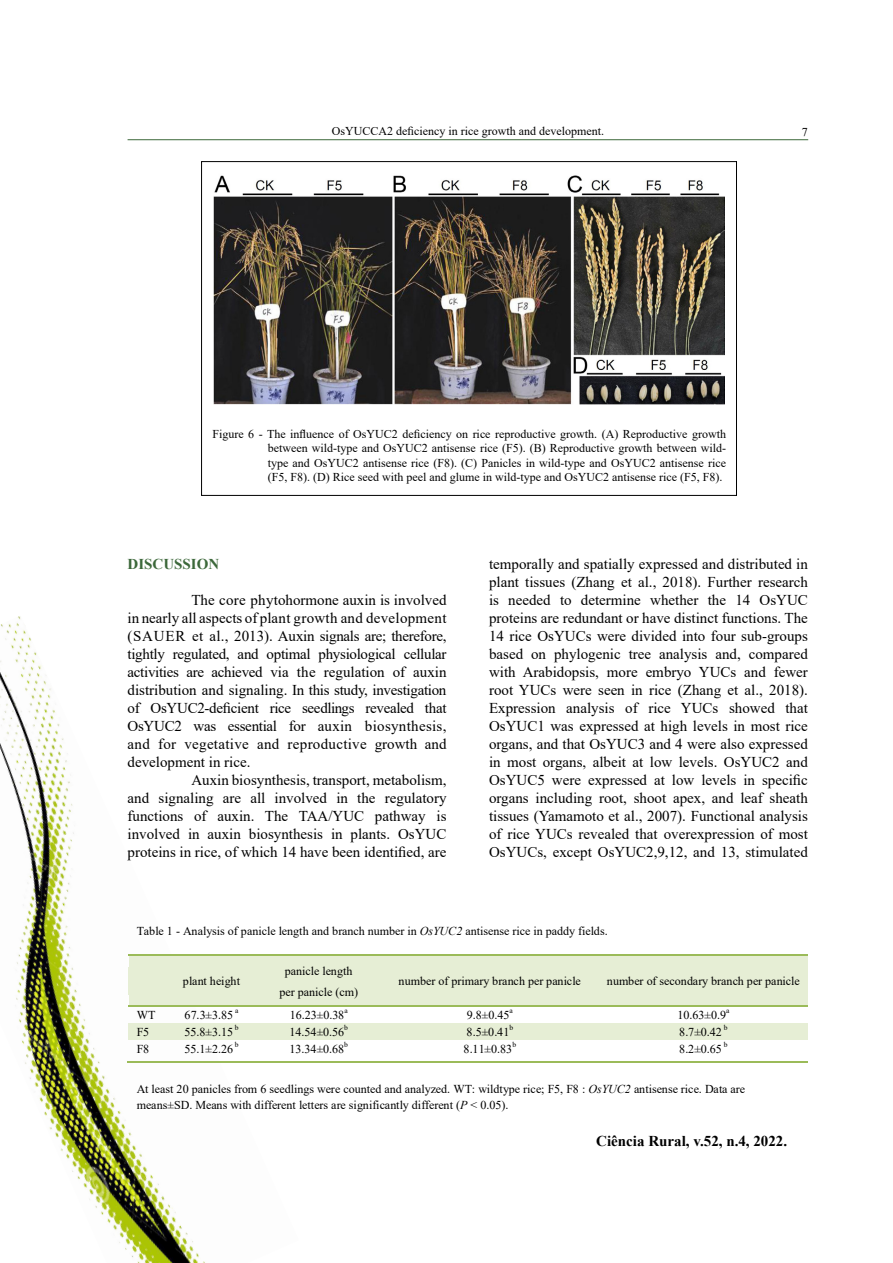
<style>
.page{position:relative;width:893px;height:1263px;background:#fff}
.page>*{position:absolute;margin:0;border:0;box-sizing:border-box;transform-origin:0 0}
.t1{font:15px/18px "Times New Roman";color:#000;text-align:justify}
.t2{font:15px "Times New Roman";letter-spacing:-.02em;color:#000}
.t3{font:15px "Times New Roman";letter-spacing:.02em;color:#000}
.t4{font:700 15px "Times New Roman";color:#000}
.t5{font:700 15px "Times New Roman";color:#3c683a}
.t6{font:12px/14.4px "Times New Roman";color:#000;text-align:justify}
.s1{font-style:italic}
</style>
<div class="page">
<hr style="left:128px;top:139px;width:680px;height:1px;background:#3c683a">
<img style="left:0;top:616px;width:299px;height:647px">
<img style="left:213px;top:175px;width:512px;height:229px">
<div style="left:129px;top:956px;width:40px;height:11px;background:#e6eed5"></div>
<div style="left:129px;top:967px;width:8px;height:27px;background:#e6eed5"></div>
<div style="left:160px;top:967px;width:9px;height:27px;background:#e6eed5"></div>
<div style="left:129px;top:994px;width:40px;height:11px;background:#e6eed5"></div>
<div style="left:137px;top:967px;width:23px;height:27px;background:#e6eed5"></div>
<div style="left:169px;top:956px;width:86px;height:11px;background:#e6eed5"></div>
<div style="left:169px;top:967px;width:8px;height:27px;background:#e6eed5"></div>
<div style="left:246px;top:967px;width:9px;height:27px;background:#e6eed5"></div>
<div style="left:169px;top:994px;width:86px;height:11px;background:#e6eed5"></div>
<div style="left:177px;top:967px;width:69px;height:27px;background:#e6eed5"></div>
<div style="left:255px;top:956px;width:8px;height:49px;background:#e6eed5"></div>
<div style="left:375px;top:956px;width:8px;height:49px;background:#e6eed5"></div>
<div style="left:263px;top:956px;width:112px;height:27px;background:#e6eed5"></div>
<div style="left:263px;top:983px;width:112px;height:22px;background:#e6eed5"></div>
<div style="left:383px;top:956px;width:214px;height:11px;background:#e6eed5"></div>
<div style="left:383px;top:967px;width:8px;height:27px;background:#e6eed5"></div>
<div style="left:589px;top:967px;width:8px;height:27px;background:#e6eed5"></div>
<div style="left:383px;top:994px;width:214px;height:11px;background:#e6eed5"></div>
<div style="left:391px;top:967px;width:198px;height:27px;background:#e6eed5"></div>
<div style="left:597px;top:956px;width:211px;height:11px;background:#e6eed5"></div>
<div style="left:597px;top:967px;width:8px;height:27px;background:#e6eed5"></div>
<div style="left:802px;top:967px;width:6px;height:27px;background:#e6eed5"></div>
<div style="left:597px;top:994px;width:211px;height:11px;background:#e6eed5"></div>
<div style="left:605px;top:967px;width:197px;height:27px;background:#e6eed5"></div>
<hr style="left:129px;top:954px;width:39px;height:2px;background:#9bbb59">
<hr style="left:170px;top:954px;width:85px;height:2px;background:#9bbb59">
<hr style="left:256px;top:954px;width:127px;height:2px;background:#9bbb59">
<hr style="left:384px;top:954px;width:213px;height:2px;background:#9bbb59">
<hr style="left:598px;top:954px;width:210px;height:2px;background:#9bbb59">
<hr style="left:129px;top:1005px;width:39px;height:1px;background:#9bbb59">
<hr style="left:170px;top:1005px;width:85px;height:1px;background:#9bbb59">
<hr style="left:256px;top:1005px;width:127px;height:1px;background:#9bbb59">
<hr style="left:384px;top:1005px;width:213px;height:1px;background:#9bbb59">
<hr style="left:598px;top:1005px;width:210px;height:1px;background:#9bbb59">
<div style="left:129px;top:1023px;width:8px;height:17px;background:#e6eed5"></div>
<div style="left:160px;top:1023px;width:9px;height:17px;background:#e6eed5"></div>
<div style="left:137px;top:1023px;width:23px;height:17px;background:#e6eed5"></div>
<div style="left:169px;top:1023px;width:8px;height:17px;background:#e6eed5"></div>
<div style="left:246px;top:1023px;width:9px;height:17px;background:#e6eed5"></div>
<div style="left:177px;top:1023px;width:69px;height:17px;background:#e6eed5"></div>
<div style="left:255px;top:1023px;width:8px;height:17px;background:#e6eed5"></div>
<div style="left:375px;top:1023px;width:8px;height:17px;background:#e6eed5"></div>
<div style="left:263px;top:1023px;width:112px;height:17px;background:#e6eed5"></div>
<div style="left:383px;top:1023px;width:8px;height:17px;background:#e6eed5"></div>
<div style="left:589px;top:1023px;width:8px;height:17px;background:#e6eed5"></div>
<div style="left:391px;top:1023px;width:198px;height:17px;background:#e6eed5"></div>
<div style="left:597px;top:1023px;width:8px;height:17px;background:#e6eed5"></div>
<div style="left:802px;top:1023px;width:6px;height:17px;background:#e6eed5"></div>
<div style="left:605px;top:1023px;width:197px;height:17px;background:#e6eed5"></div>
<hr style="left:128px;top:1061px;width:40px;height:2px;background:#9bbb59">
<hr style="left:169px;top:1061px;width:86px;height:2px;background:#9bbb59">
<hr style="left:255px;top:1061px;width:128px;height:2px;background:#9bbb59">
<hr style="left:383px;top:1061px;width:214px;height:2px;background:#9bbb59">
<hr style="left:597px;top:1061px;width:211px;height:2px;background:#9bbb59">
<p class="t6" style="left:332px;top:124px;width:274px">OsYUCCA2 deficiency in rice growth and development.</p>
<p class="t6" style="left:802px;top:124px;width:7px">7</p>
<p class="t6" style="left:268px;top:426px;width:460px;text-indent:-55px">Figure 6 - The influence of OsYUC2 deficiency on rice reproductive growth. (A) Reproductive growth between wild-type and OsYUC2 antisense rice (F5). (B) Reproductive growth between wild&shy;type and OsYUC2 antisense rice (F8). (C) Panicles in wild-type and OsYUC2 antisense rice (F5, F8). (D) Rice seed with peel and glume in wild-type and OsYUC2 antisense rice (F5, F8).</p>
<p class="t5" style="left:128px;top:553px;width:93px">DISCUSSION</p>
<p class="t1" style="left:191px;top:591px;width:257px">The core phytohormone auxin is involved</p>
<p class="t1" style="left:128px;top:609px;width:320px">in nearly all aspects of plant growth and development</p>
<p class="t2" style="left:128px;top:626px;width:320px">(Sauer et al., 2013). Auxin signals are; therefore,</p>
<p class="t2" style="left:128px;top:644px;width:320px">tightly regulated, and optimal physiological cellular</p>
<p class="t2" style="left:128px;top:662px;width:320px">activities are achieved via the regulation of auxin</p>
<p class="t1" style="left:128px;top:681px;width:320px">distribution and signaling. In this study, investigation</p>
<p class="t2" style="left:128px;top:698px;width:320px">of OsYUC2-deficient rice seedlings revealed that</p>
<p class="t2" style="left:128px;top:716px;width:320px">OsYUC2 was essential for auxin biosynthesis,</p>
<p class="t3" style="left:128px;top:734px;width:320px">and for vegetative and reproductive growth and</p>
<p class="t1" style="left:128px;top:753px;width:124px">development in rice.</p>
<p class="t1" style="left:191px;top:771px;width:257px">Auxin biosynthesis, transport, metabolism,</p>
<p class="t1" style="left:128px;top:789px;width:320px">and signaling are all involved in the regulatory</p>
<p class="t1" style="left:128px;top:807px;width:320px">functions of auxin. The TAA/YUC pathway is</p>
<p class="t1" style="left:128px;top:825px;width:320px">involved in auxin biosynthesis in plants. OsYUC</p>
<p class="t1" style="left:128px;top:843px;width:320px">proteins in rice, of which 14 have been identified, are</p>
<p class="t1" style="left:489px;top:555px;width:320px">temporally and spatially expressed and distributed in plant tissues (Zhang et al., 2018). Further research is needed to determine whether the 14 OsYUC proteins are redundant or have distinct functions. The 14 rice OsYUCs were divided into four sub-groups based on phylogenic tree analysis and, compared with Arabidopsis, more embryo YUCs and fewer root YUCs were seen in rice (Zhang et al., 2018).<br>Expression analysis of rice YUCs showed that OsYUC1 was expressed at high levels in most rice organs, and that OsYUC3 and 4 were also expressed in most organs, albeit at low levels. OsYUC2 and OsYUC5 were expressed at low levels in specific organs including root, shoot apex, and leaf sheath tissues (Yamamoto et al., 2007). Functional analysis of rice YUCs revealed that overexpression of most OsYUCs, except OsYUC2,9,12, and 13, stimulated</p>
<p class="t6" style="left:137px;top:923px;width:473px">Table 1 - Analysis of panicle length and branch number in <span class="s1">OsYUC2</span> antisense rice in paddy fields.</p>
<p class="t6" style="left:183px;top:973px;width:59px">plant height</p>
<p class="t6" style="left:279px;top:959px;width:80px;line-height:21.3px;text-align:center">panicle length per panicle (cm)</p>
<p class="t6" style="left:399px;top:973px;width:184px">number of primary branch per panicle</p>
<p class="t6" style="left:607px;top:973px;width:194px">number of secondary branch per panicle</p>
<p class="t6" style="left:137px;top:1007px;width:20px">WT</p>
<p class="t6" style="left:185px;top:1007px;width:55px">67.3±3.85 <sup>a</sup></p>
<p class="t6" style="left:290px;top:1007px;width:60px">16.23±0.38<sup>a</sup></p>
<p class="t6" style="left:467px;top:1007px;width:48px">9.8±0.45<sup>a</sup></p>
<p class="t6" style="left:677px;top:1007px;width:53px">10.63±0.9<sup>a</sup></p>
<p class="t6" style="left:137px;top:1024px;width:14px">F5</p>
<p class="t6" style="left:184px;top:1024px;width:56px">55.8±3.15 <sup>b</sup></p>
<p class="t6" style="left:289px;top:1024px;width:60px">14.54±0.56<sup>b</sup></p>
<p class="t6" style="left:467px;top:1024px;width:48px">8.5±0.41<sup>b</sup></p>
<p class="t6" style="left:679px;top:1024px;width:50px">8.7±0.42 <sup>b</sup></p>
<p class="t6" style="left:137px;top:1041px;width:14px">F8</p>
<p class="t6" style="left:184px;top:1041px;width:56px">55.1±2.26 <sup>b</sup></p>
<p class="t6" style="left:289px;top:1041px;width:60px">13.34±0.68<sup>b</sup></p>
<p class="t6" style="left:464px;top:1041px;width:54px">8.11±0.83<sup>b</sup></p>
<p class="t6" style="left:679px;top:1041px;width:50px">8.2±0.65 <sup>b</sup></p>
<p class="t6" style="left:137px;top:1081px;width:610px;line-height:15.9px">At least 20 panicles from 6 seedlings were counted and analyzed. WT: wildtype rice; F5, F8 : <span class="s1">OsYUC2</span> antisense rice. Data are means±SD. Means with different letters are significantly different (<span class="s1">P</span> &lt; 0.05).</p>
<p class="t4" style="left:596px;top:1130px;width:192px">Ciência Rural, v.52, n.4, 2022.</p>
</div>
